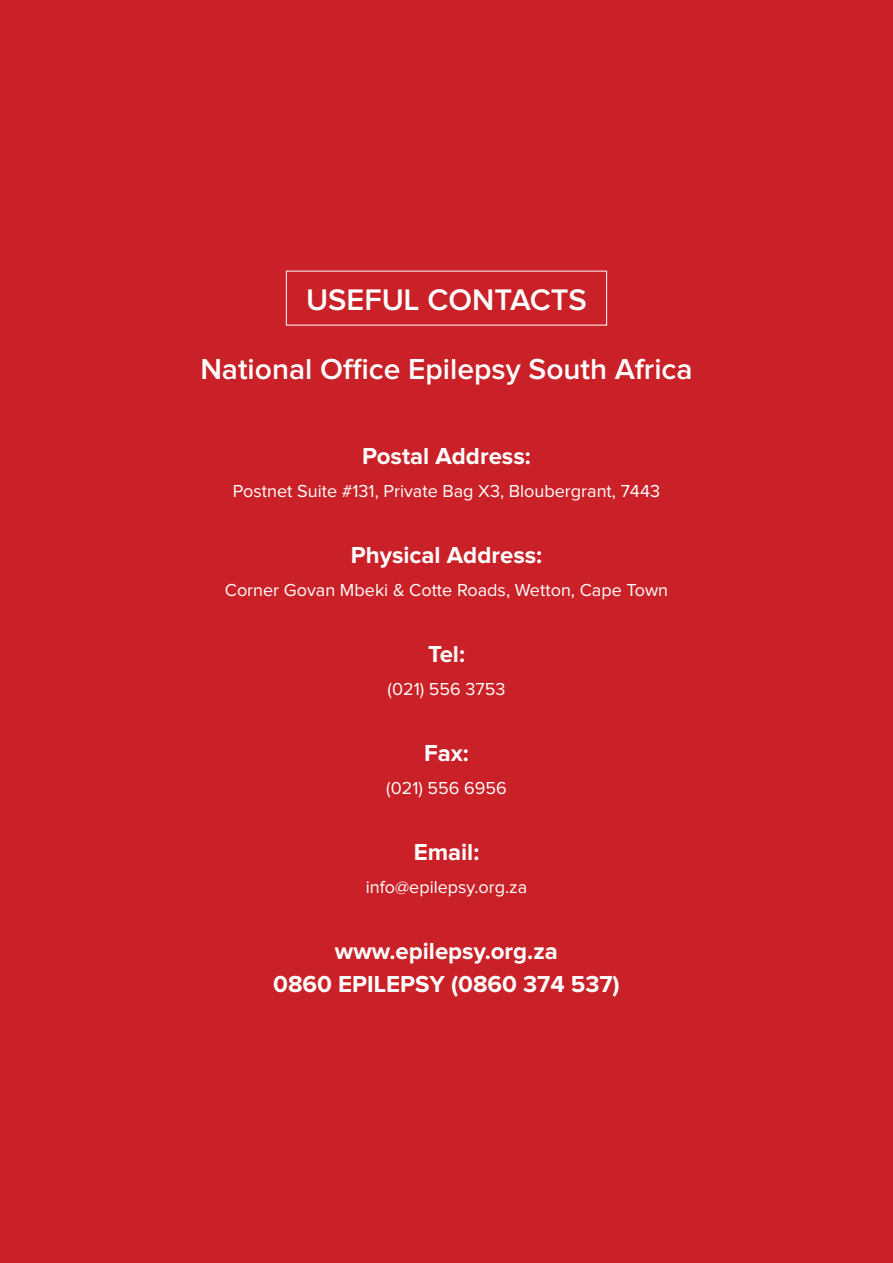
<style>
.page{position:relative;width:893px;height:1263px;background:#c92127}
.page>*{position:absolute;margin:0;border:0;box-sizing:border-box;transform-origin:0 0}
.t1{font:600 30.9px "Proxima Nova";color:#fff}
.t2{font:600 30px "Proxima Nova";color:#fff}
.t3{font:700 24px "Proxima Nova";color:#fff}
.t4{font:18px "Proxima Nova";color:#fff}
</style>
<div class="page">
<p class="t1" style="left:306px;top:285px;width:282px">USEFUL CONTACTS</p>
<p class="t2" style="left:200px;top:355px;width:494px">National Office Epilepsy South Africa</p>
<p class="t3" style="left:362px;top:445px;width:170px">Postal Address:</p>
<p class="t4" style="left:233px;top:483px;width:429px">Postnet Suite #131, Private Bag X3, Bloubergrant, 7443</p>
<p class="t3" style="left:351px;top:544px;width:193px">Physical Address:</p>
<p class="t4" style="left:225px;top:582px;width:445px">Corner Govan Mbeki &amp; Cotte Roads, Wetton, Cape Town</p>
<p class="t3" style="left:428px;top:643px;width:38px">Tel:</p>
<p class="t4" style="left:388px;top:681px;width:119px">(021) 556 3753</p>
<p class="t3" style="left:424px;top:742px;width:46px">Fax:</p>
<p class="t4" style="left:386px;top:780px;width:122px">(021) 556 6956</p>
<p class="t3" style="left:414px;top:841px;width:67px">Email:</p>
<p class="t4" style="left:366px;top:879px;width:163px">info@epilepsy.org.za</p>
<p class="t3" style="left:335px;top:940px;width:225px">www.epilepsy.org.za</p>
<p class="t3" style="left:273px;top:973px;width:348px">0860 EPILEPSY (0860 374 537)</p>
</div>
